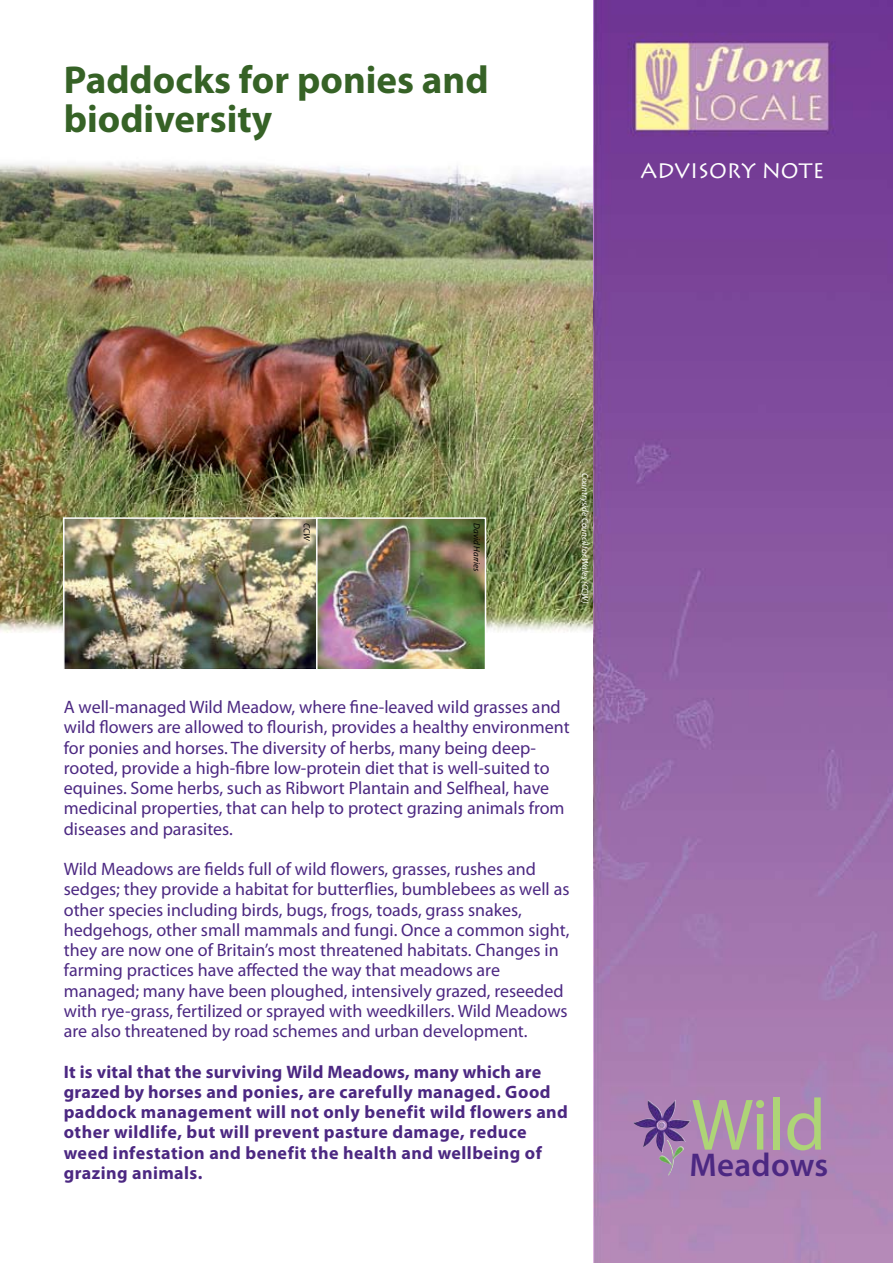
<style>
.page{position:relative;width:893px;height:1263px;background:#fff}
.page>*{position:absolute;margin:0;border:0;box-sizing:border-box;transform-origin:0 0}
.t1{font:73.5px "Myriad Pro";color:#aed477}
.t2{font:700 39px/39px "Myriad Pro";color:#366226}
.t3{font:600 33px "Myriad Pro";letter-spacing:.01em;color:#4c2882}
.t4{font:21px "Lithos";color:#fff}
.t5{font:18px/20.2px "Myriad Pro";color:#4c2882}
.t6{font:700 18px/20.2px "Myriad Pro";letter-spacing:.02em;color:#4c2882}
.t7{font:italic 9px "Myriad Pro";color:#fff}
.t8{font:italic 9px "Myriad Pro";color:#000}
</style>
<div class="page">
<img style="left:0;top:162px;width:593px;height:471px">
<img style="left:593px;top:0;width:300px;height:1263px">
<img style="left:66px;top:520px;width:250px;height:147px">
<div style="left:63px;top:517px;width:259px;height:153px;border:2px solid #fff"></div>
<img style="left:319px;top:520px;width:164px;height:147px">
<div style="left:316px;top:517px;width:170px;height:153px;border:2px solid #fff"></div>
<img style="left:648px;top:1098px;width:42px;height:53px">
<h2 class="t2" style="left:64px;top:59px;width:426px">Paddocks for ponies and biodiversity</h2>
<p class="t4" style="left:640px;top:158px;width:186px">ADVISORY NOTE</p>
<p class="t8" style="left:312px;top:523px;width:19px;rotate:90deg">CCW</p>
<p class="t8" style="left:482px;top:523px;width:50px;rotate:90deg">David Harries</p>
<p class="t7" style="left:591px;top:473px;width:133px;rotate:90deg">Countryside Council for Wales (CCW)</p>
<p class="t5" style="left:64px;top:697px;width:507px">A well-managed Wild Meadow, where fine-leaved wild grasses and wild flowers are allowed to flourish, provides a healthy environment for ponies and horses. The diversity of herbs, many being deep&shy;rooted, provide a high-fibre low-protein diet that is well-suited to equines. Some herbs, such as Ribwort Plantain and Selfheal, have medicinal properties, that can help to protect grazing animals from diseases and parasites.</p>
<p class="t5" style="left:64px;top:859px;width:507px">Wild Meadows are fields full of wild flowers, grasses, rushes and sedges; they provide a habitat for butterflies, bumblebees as well as other species including birds, bugs, frogs, toads, grass snakes, hedgehogs, other small mammals and fungi. Once a common sight, they are now one of Britain’s most threatened habitats. Changes in farming practices have affected the way that meadows are managed; many have been ploughed, intensively grazed, reseeded with rye-grass, fertilized or sprayed with weedkillers. Wild Meadows are also threatened by road schemes and urban development.</p>
<p class="t6" style="left:64px;top:1061px;width:506px">It is vital that the surviving Wild Meadows, many which are grazed by horses and ponies, are carefully managed. Good paddock management will not only benefit wild flowers and other wildlife, but will prevent pasture damage, reduce weed infestation and benefit the health and wellbeing of grazing animals.</p>
<h1 class="t1" style="left:691px;top:1080px;width:136px">Wild</h1>
<h3 class="t3" style="left:689px;top:1144px;width:140px">Meadows</h3>
</div>
